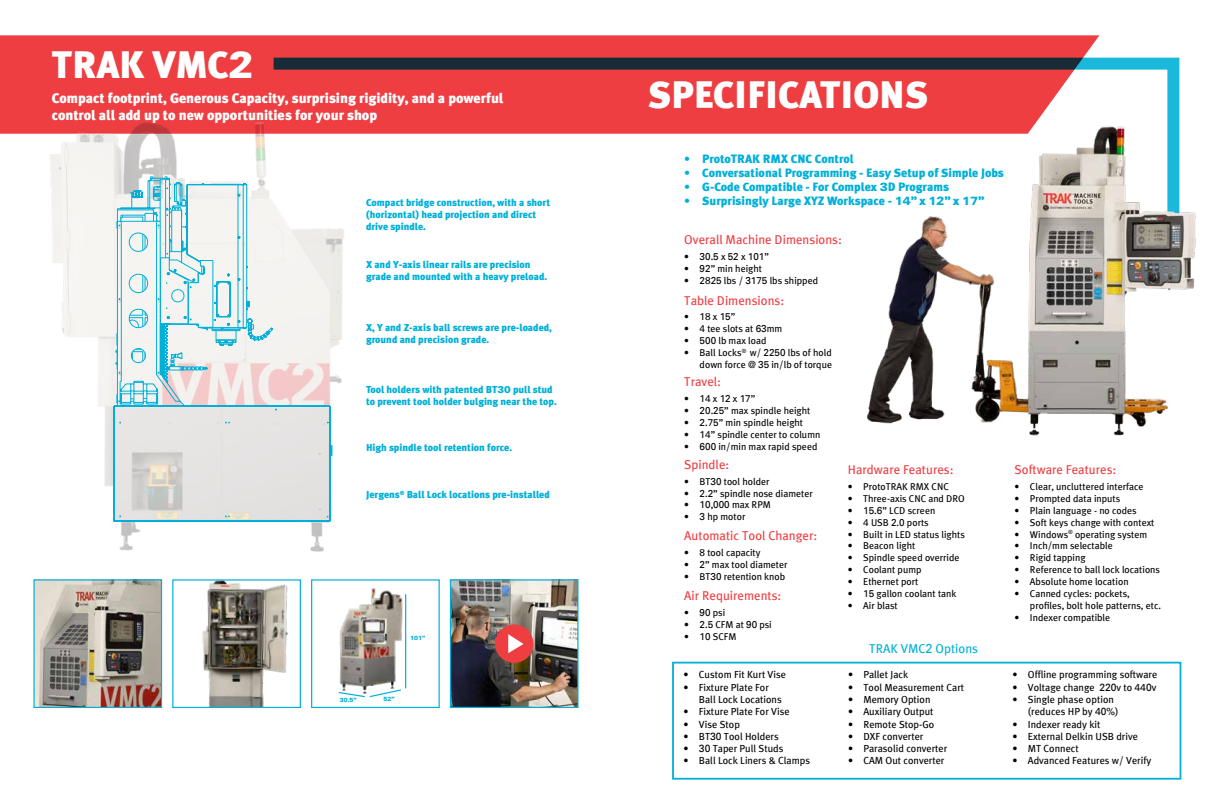
<style>
.page{position:relative;width:1224px;height:792px;background:#fff}
.page>*{position:absolute;margin:0;border:0;box-sizing:border-box;transform-origin:0 0}
.t1{font:700 38px "SWI";color:#fff}
.t2{font:700 14px/16.8px "SWI";color:#fff}
.t3{font:12.8px "SWI";color:#ef3e42}
.t4{font:12.8px "SWI";color:#00b0d8}
.t5{font:700 12px "SWI";color:#00b0d8}
.t6{font:10.3px/12.3px "SWI";color:#000}
.t7{font:700 10px/12px "SWI";color:#00b0d8}
.t8{font:9.9px/11.9px "SWI";color:#000}
.t9{font:700 6px "SWI";color:#00b0d8}
</style>
<div class="page">
<div style="left:0;top:35px;width:1099px;height:99px;background:#ef3e42"></div>
<svg style="left:273px;top:57px;width:907px;height:77px"></svg>
<img style="left:850px;top:111px;width:346px;height:325px">
<img style="left:15px;top:99px;width:389px;height:453px">
<svg style="left:113px;top:177px;width:219px;height:345px"></svg>
<svg style="left:330px;top:452px;width:3px;height:4px"></svg>
<svg style="left:115px;top:176px;width:218px;height:276px"></svg>
<img style="left:35px;top:581px;width:125px;height:125px">
<div style="left:33px;top:579px;width:129px;height:129px;border:1px solid #00b0d8"></div>
<img style="left:202px;top:581px;width:87px;height:125px">
<div style="left:172px;top:579px;width:129px;height:129px;border:1px solid #00b0d8"></div>
<img style="left:452px;top:581px;width:125px;height:125px">
<div style="left:450px;top:579px;width:129px;height:129px;border:1px solid #00b0d8"></div>
<div style="left:495px;top:624px;width:38px;height:39px;background:#ef3e42;border-radius:50%"></div>
<svg style="left:508px;top:634px;width:15px;height:19px"></svg>
<img style="left:339px;top:587px;width:68px;height:102px">
<div style="left:311px;top:579px;width:129px;height:129px;border:1px solid #00b0d8"></div>
<svg style="left:338px;top:689px;width:63px;height:9px"></svg>
<hr style="left:405px;top:594px;width:1px;height:94px;background:#00b0d8">
<div style="left:672px;top:662px;width:509px;height:118px;border:2px solid #00b0d8"></div>
<h1 class="t1" style="left:52px;top:42px;width:203px">TRAK VMC2</h1>
<h2 class="t2" style="left:52px;top:90px;width:453px">Compact footprint, Generous Capacity, surprising rigidity, and a powerful control all add up to new opportunities for your shop</h2>
<p class="t7" style="left:366px;top:196px;width:186px">Compact bridge construction, with a short (horizontal) head projection and direct drive spindle.</p>
<p class="t7" style="left:366px;top:259px;width:183px">X and Y-axis linear rails are precision grade and mounted with a heavy preload.</p>
<p class="t7" style="left:366px;top:321px;width:187px">X, Y and Z-axis ball screws are pre-loaded, ground and precision grade.</p>
<p class="t7" style="left:366px;top:384px;width:192px">Tool holders with patented BT30 pull stud to prevent tool holder bulging near the top.</p>
<p class="t7" style="left:366px;top:441px;width:147px">High spindle tool retention force.</p>
<p class="t7" style="left:366px;top:488px;width:185px">Jergens<sup>®</sup> Ball Lock locations pre-installed</p>
<p class="t9" style="left:410px;top:634px;width:17px">101”</p>
<p class="t9" style="left:340px;top:696px;width:18px">30.5”</p>
<p class="t9" style="left:384px;top:695px;width:13px">52”</p>
<h1 class="t1" style="left:648px;top:73px;width:282px">SPECIFICATIONS</h1>
<p class="t5" style="left:684px;top:152px;width:171px">• ProtoTRAK RMX CNC Control</p>
<p class="t5" style="left:684px;top:166px;width:321px">• Conversational Programming - Easy Setup of Simple Jobs</p>
<p class="t5" style="left:684px;top:180px;width:266px">• G-Code Compatible - For Complex 3D Programs</p>
<p class="t5" style="left:684px;top:194px;width:302px">• Surprisingly Large XYZ Workspace - 14” x 12” x 17”</p>
<p class="t3" style="left:684px;top:232px;width:159px">Overall Machine Dimensions:</p>
<p class="t8" style="left:684px;top:250px;width:86px">• 30.5 x 52 x 101”</p>
<p class="t8" style="left:684px;top:262px;width:79px">• 92” min height</p>
<p class="t8" style="left:684px;top:274px;width:135px">• 2825 lbs / 3175 lbs shipped</p>
<p class="t3" style="left:684px;top:293px;width:102px">Table Dimensions:</p>
<p class="t8" style="left:684px;top:311px;width:53px">• 18 x 15”</p>
<p class="t8" style="left:684px;top:323px;width:100px">• 4 tee slots at 63mm</p>
<p class="t8" style="left:684px;top:335px;width:84px">• 500 lb max load</p>
<p class="t8" style="left:684px;top:346px;width:149px;text-align:right">• Ball Locks<sup>®</sup> w/ 2250 lbs of hold down force @ 35 in/lb of torque</p>
<p class="t3" style="left:684px;top:374px;width:38px">Travel:</p>
<p class="t8" style="left:684px;top:393px;width:73px">• 14 x 12 x 17”</p>
<p class="t8" style="left:684px;top:404px;width:128px">• 20.25” max spindle height</p>
<p class="t8" style="left:684px;top:416px;width:120px">• 2.75” min spindle height</p>
<p class="t8" style="left:684px;top:428px;width:138px">• 14” spindle center to column</p>
<p class="t8" style="left:684px;top:440px;width:135px">• 600 in/min max rapid speed</p>
<p class="t3" style="left:684px;top:457px;width:47px">Spindle:</p>
<p class="t8" style="left:684px;top:475px;width:87px">• BT30 tool holder</p>
<p class="t8" style="left:684px;top:487px;width:130px">• 2.2” spindle nose diameter</p>
<p class="t8" style="left:684px;top:499px;width:88px">• 10,000 max RPM</p>
<p class="t8" style="left:684px;top:511px;width:63px">• 3 hp motor</p>
<p class="t3" style="left:684px;top:528px;width:135px">Automatic Tool Changer:</p>
<p class="t8" style="left:684px;top:546px;width:78px">• 8 tool capacity</p>
<p class="t8" style="left:684px;top:558px;width:105px">• 2” max tool diameter</p>
<p class="t8" style="left:684px;top:570px;width:102px">• BT30 retention knob</p>
<p class="t3" style="left:684px;top:588px;width:99px">Air Requirements:</p>
<p class="t8" style="left:684px;top:606px;width:43px">• 90 psi</p>
<p class="t8" style="left:684px;top:618px;width:89px">• 2.5 CFM at 90 psi</p>
<p class="t8" style="left:684px;top:630px;width:54px">• 10 SCFM</p>
<p class="t6" style="left:684px;top:668px;width:104px">• Custom Fit Kurt Vise</p>
<p class="t6" style="left:699px;top:681px;width:84px;text-indent:-15px">• Fixture Plate For<br>Ball Lock Locations</p>
<p class="t6" style="left:684px;top:705px;width:108px">• Fixture Plate For Vise</p>
<p class="t6" style="left:684px;top:718px;width:58px">• Vise Stop</p>
<p class="t6" style="left:684px;top:730px;width:97px">• BT30 Tool Holders</p>
<p class="t6" style="left:684px;top:742px;width:101px">• 30 Taper Pull Studs</p>
<p class="t6" style="left:684px;top:755px;width:128px">• Ball Lock Liners &amp; Clamps</p>
<p class="t3" style="left:848px;top:462px;width:107px">Hardware Features:</p>
<p class="t8" style="left:848px;top:481px;width:102px">• ProtoTRAK RMX CNC</p>
<p class="t8" style="left:848px;top:492px;width:119px">• Three-axis CNC and DRO</p>
<p class="t8" style="left:848px;top:504px;width:89px">• 15.6” LCD screen</p>
<p class="t8" style="left:848px;top:516px;width:82px">• 4 USB 2.0 ports</p>
<p class="t8" style="left:848px;top:528px;width:119px">• Built in LED status lights</p>
<p class="t8" style="left:848px;top:540px;width:69px">• Beacon light</p>
<p class="t8" style="left:848px;top:552px;width:113px">• Spindle speed override</p>
<p class="t8" style="left:848px;top:564px;width:75px">• Coolant pump</p>
<p class="t8" style="left:848px;top:576px;width:72px">• Ethernet port</p>
<p class="t8" style="left:848px;top:587px;width:110px">• 15 gallon coolant tank</p>
<p class="t8" style="left:848px;top:599px;width:51px">• Air blast</p>
<p class="t4" style="left:869px;top:641px;width:110px">TRAK VMC2 Options</p>
<p class="t6" style="left:848px;top:668px;width:62px">• Pallet Jack</p>
<p class="t6" style="left:848px;top:681px;width:118px">• Tool Measurement Cart</p>
<p class="t6" style="left:848px;top:693px;width:84px">• Memory Option</p>
<p class="t6" style="left:848px;top:705px;width:87px">• Auxiliary Output</p>
<p class="t6" style="left:848px;top:718px;width:88px">• Remote Stop-Go</p>
<p class="t6" style="left:848px;top:730px;width:77px">• DXF converter</p>
<p class="t6" style="left:848px;top:742px;width:101px">• Parasolid converter</p>
<p class="t6" style="left:848px;top:755px;width:98px">• CAM Out converter</p>
<p class="t3" style="left:1015px;top:462px;width:103px">Software Features:</p>
<p class="t8" style="left:1015px;top:481px;width:130px">• Clear, uncluttered interface</p>
<p class="t8" style="left:1015px;top:492px;width:107px">• Prompted data inputs</p>
<p class="t8" style="left:1015px;top:504px;width:124px">• Plain language - no codes</p>
<p class="t8" style="left:1015px;top:516px;width:141px">• Soft keys change with context</p>
<p class="t8" style="left:1015px;top:528px;width:134px">• Windows<sup>®</sup> operating system</p>
<p class="t8" style="left:1015px;top:540px;width:100px">• Inch/mm selectable</p>
<p class="t8" style="left:1015px;top:552px;width:73px">• Rigid tapping</p>
<p class="t8" style="left:1015px;top:564px;width:147px">• Reference to ball lock locations</p>
<p class="t8" style="left:1015px;top:576px;width:116px">• Absolute home location</p>
<p class="t8" style="left:1030px;top:587px;width:133px;text-indent:-15px">• Canned cycles: pockets, profiles, bolt hole patterns, etc.</p>
<p class="t8" style="left:1015px;top:611px;width:97px">• Indexer compatible</p>
<p class="t6" style="left:1012px;top:668px;width:146px">• Offline programming software</p>
<p class="t6" style="left:1012px;top:681px;width:145px">• Voltage change 220v to 440v</p>
<p class="t6" style="left:1028px;top:693px;width:92px;text-indent:-15px">• Single phase option (reduces HP by 40%)</p>
<p class="t6" style="left:1012px;top:718px;width:90px">• Indexer ready kit</p>
<p class="t6" style="left:1012px;top:730px;width:127px">• External Delkin USB drive</p>
<p class="t6" style="left:1012px;top:742px;width:68px">• MT Connect</p>
<p class="t6" style="left:1012px;top:755px;width:140px">• Advanced Features w/ Verify</p>
</div>
